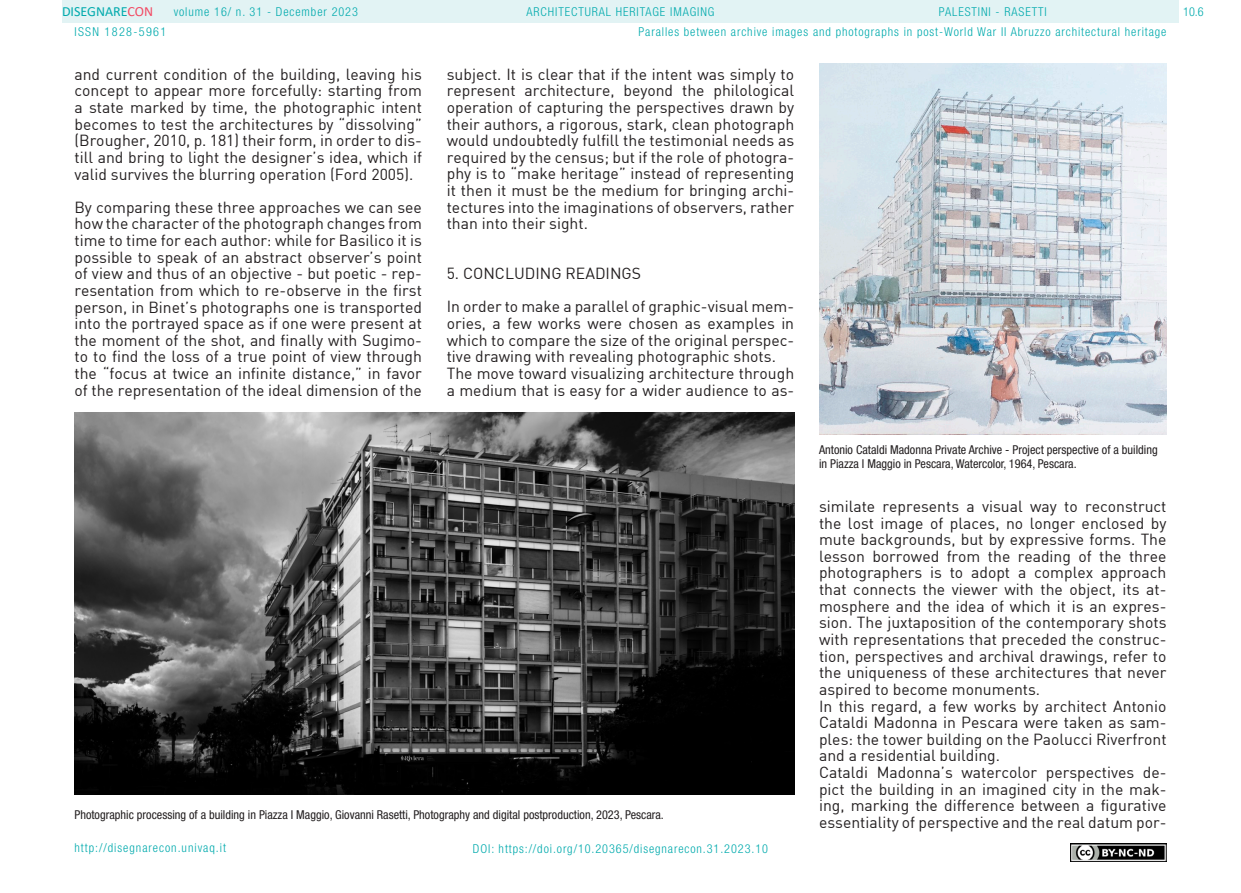
<style>
.page{position:relative;width:1241px;height:893px;background:#fff}
.page>*{position:absolute;margin:0;border:0;box-sizing:border-box;transform-origin:0 0}
.t1{font:15.75px/16.6px "DIN";color:#231f20;text-align:justify}
.t2{font:14px "Calibri";color:#00aaad}
.t3{font:300 condensed 12.25px "Helvetica Neue LT Std";letter-spacing:.075em;color:#00aaad}
.t4{font:condensed 12.25px/14px "Helvetica Neue LT Std";color:#231f20}
.t5{font:300 condensed 12.25px "Helvetica Neue LT Std";letter-spacing:.11em;color:#00aaad}
.s1{color:#f24862}
</style>
<div class="page">
<div style="left:62px;top:0;width:1116px;height:23px;background:#e2f3f4"></div>
<img style="left:1070px;top:843px;width:96px;height:18px">
<img style="left:74px;top:412px;width:720px;height:382px">
<img style="left:819px;top:63px;width:347px;height:371px">
<p class="t2" style="left:62px;top:2px;width:93px">DISEGNARE<span class="s1">CON</span></p>
<p class="t3" style="left:938px;top:5px;width:109px">PALESTINI - RASETTI</p>
<p class="t3" style="left:174px;top:5px;width:186px">volume 16/ n. 31 - December 2023</p>
<p class="t3" style="left:526px;top:5px;width:189px">ARCHITECTURAL HERITAGE IMAGING</p>
<p class="t5" style="left:74px;top:24px;width:93px">ISSN 1828-5961</p>
<p class="t1" style="left:74px;top:65px;width:349px">and current condition of the building, leaving his concept to appear more forcefully: starting from a state marked by time, the photographic intent becomes to test the architectures by “dissolving” (Brougher, 2010, p. 181) their form, in order to dis&shy;till and bring to light the designer’s idea, which if valid survives the blurring operation (Ford 2005).</p>
<p class="t1" style="left:74px;top:198px;width:349px">By comparing these three approaches we can see how the character of the photograph changes from time to time for each author: while for Basilico it is possible to speak of an abstract observer’s point of view and thus of an objective - but poetic - rep&shy;resentation from which to re-observe in the first person, in Binet’s photographs one is transported into the portrayed space as if one were present at the moment of the shot, and finally with Sugimo&shy;to to find the loss of a true point of view through the “focus at twice an infinite distance,” in favor of the representation of the ideal dimension of the</p>
<p class="t3" style="left:638px;top:25px;width:529px">Paralles between archive images and photographs in post-World War II Abruzzo architectural heritage</p>
<p class="t1" style="left:446px;top:65px;width:349px">subject. It is clear that if the intent was simply to represent architecture, beyond the philological operation of capturing the perspectives drawn by their authors, a rigorous, stark, clean photograph would undoubtedly fulfill the testimonial needs as required by the census; but if the role of photogra&shy;phy is to “make heritage” instead of representing it then it must be the medium for bringing archi&shy;tectures into the imaginations of observers, rather than into their sight.</p>
<p class="t1" style="left:446px;top:257px;width:349px;line-height:33.2px">5. CONCLUDING READINGS<br>In order to make a parallel of graphic-visual mem-</p>
<p class="t1" style="left:446px;top:315px;width:349px;text-align:left">ories, a few works were chosen as examples in which to compare the size of the original perspec&shy;tive drawing with revealing photographic shots.<br>The move toward visualizing architecture through a medium that is easy for a wider audience to as-</p>
<p class="t3" style="left:1182px;top:5px;width:22px">10.6</p>
<p class="t4" style="left:74px;top:808px;width:591px">Photographic processing of a building in Piazza I Maggio, Giovanni Rasetti, Photography and digital postproduction, 2023, Pescara.</p>
<p class="t3" style="left:74px;top:841px;width:153px">http://disegnarecon.univaq.it</p>
<p class="t3" style="left:473px;top:842px;width:296px">DOI: https://doi.org/10.20365/disegnarecon.31.2023.10</p>
<p class="t4" style="left:818px;top:443px;width:340px">Antonio Cataldi Madonna Private Archive - Project perspective of a building in Piazza I Maggio in Pescara, Watercolor, 1964, Pescara.</p>
<p class="t1" style="left:819px;top:498px;width:349px;text-align:left">similate represents a visual way to reconstruct the lost image of places, no longer enclosed by mute backgrounds, but by expressive forms. The lesson borrowed from the reading of the three photographers is to adopt a complex approach that connects the viewer with the object, its at&shy;mosphere and the idea of which it is an expres&shy;sion. The juxtaposition of the contemporary shots with representations that preceded the construc&shy;tion, perspectives and archival drawings, refer to the uniqueness of these architectures that never aspired to become monuments.<br>In this regard, a few works by architect Antonio Cataldi Madonna in Pescara were taken as sam&shy;ples: the tower building on the Paolucci Riverfront and a residential building.<br>Cataldi Madonna’s watercolor perspectives de&shy;pict the building in an imagined city in the mak&shy;ing, marking the difference between a figurative essentiality of perspective and the real datum por-</p>
</div>
